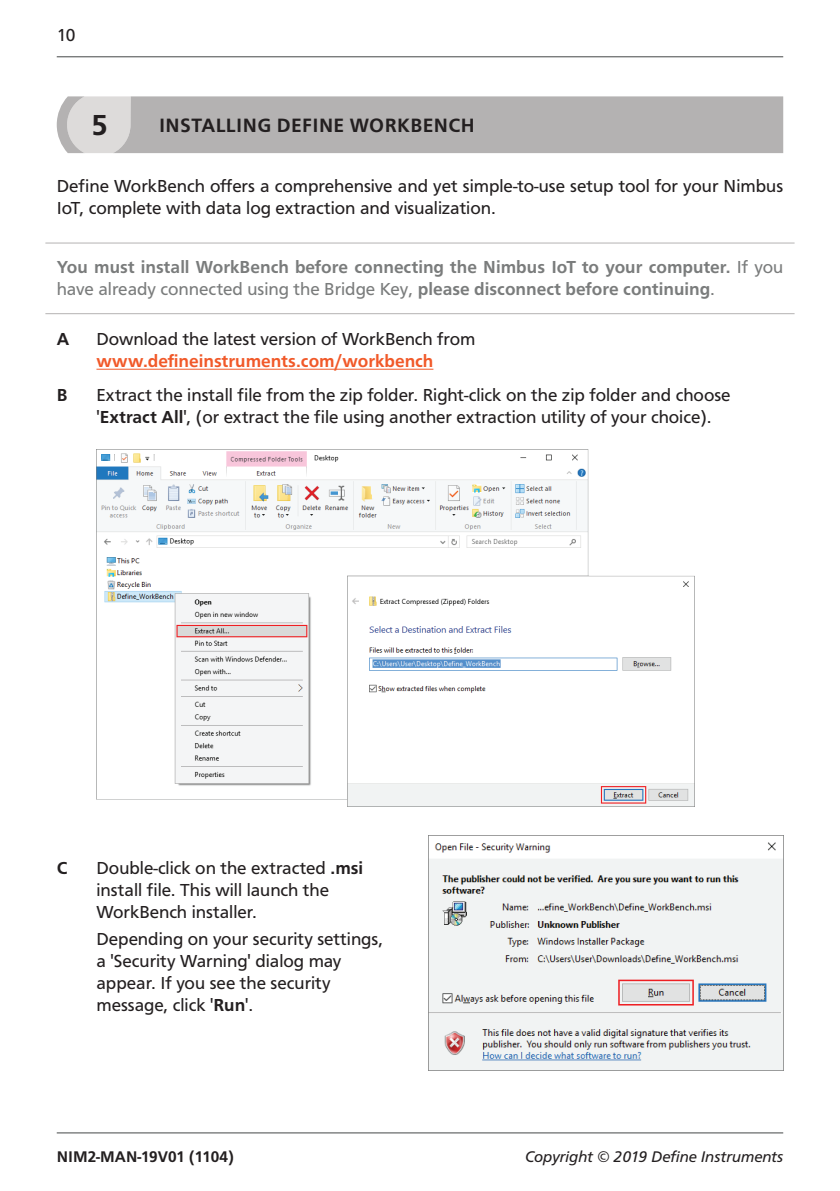
<style>
.page{position:relative;width:840px;height:1191px;background:#fff}
.page>*{position:absolute;margin:0;border:0;box-sizing:border-box;transform-origin:0 0}
.t1{font:700 30px "Carto Gothic Pro";color:#231f20}
.t2{font:700 20px "Carto Gothic Pro";letter-spacing:.02em;color:#231f20}
.t3{font:18px/22px "Carto Gothic Pro";color:#231f20}
.t4{font:700 18px/22px "Carto Gothic Pro";color:#7a7c7c}
.t5{font:700 18px "Carto Gothic Pro";color:#f15929}
.t6{font:700 18px "Carto Gothic Pro";color:#231f20}
.t7{font:italic 16px "Carto Gothic Pro";color:#231f20}
.t8{font:700 16px "Carto Gothic Pro";color:#231f20}
.s1{font-weight:400}
.s2{font-weight:700}
</style>
<div class="page">
<hr style="left:57px;top:56px;width:725px;height:1px;background:#7a7c7c">
<hr style="left:57px;top:1132px;width:725px;height:1px;background:#7a7c7c">
<svg style="left:57px;top:96px;width:725px;height:57px;background:#b8b6b6"></svg>
<hr style="left:45px;top:242px;width:749px;height:1px;background:#b4b2b2">
<hr style="left:45px;top:313px;width:749px;height:1px;background:#b4b2b2">
<hr style="left:96px;top:369px;width:337px;height:1px;background:#f15929">
<img style="left:96px;top:449px;width:597px;height:357px">
<img style="left:429px;top:835px;width:353px;height:235px">
<p class="t3" style="left:57px;top:24px;width:20px">10</p>
<h1 class="t1" style="left:91px;top:108px;width:18px">5</h1>
<p class="t2" style="left:159px;top:114px;width:317px">INSTALLING DEFINE WORKBENCH</p>
<p class="t3" style="left:57px;top:175px;width:727px">Define WorkBench offers a comprehensive and yet simple-to-use setup tool for your Nimbus<br>IoT, complete with data log extraction and visualization.</p>
<p class="t4" style="left:57px;top:256px;width:727px">You must install WorkBench before connecting the Nimbus IoT to your computer. <span class="s1">If you have already connected using the Bridge Key,</span> please disconnect before continuing<span class="s1">.</span></p>
<p class="t6" style="left:57px;top:329px;width:14px">A</p>
<p class="t3" style="left:96px;top:328px;width:380px">Download the latest version of WorkBench from</p>
<p class="t5" style="left:96px;top:351px;width:338px">www.defineinstruments.com/workbench</p>
<p class="t6" style="left:57px;top:384px;width:12px">B</p>
<p class="t3" style="left:96px;top:384px;width:635px">Extract the install file from the zip folder. Right-click on the zip folder and choose '<span class="s2">Extract All</span>', (or extract the file using another extraction utility of your choice).</p>
<p class="t6" style="left:57px;top:857px;width:12px">C</p>
<p class="t3" style="left:96px;top:856px;width:268px">Double-click on the extracted <span class="s2">.msi </span>install file. This will launch the<br>WorkBench installer.</p>
<p class="t3" style="left:96px;top:928px;width:288px">Depending on your security settings, a 'Security Warning' dialog may appear. If you see the security message, click '<span class="s2">Run</span>'.</p>
<p class="t8" style="left:57px;top:1147px;width:178px">NIM2-MAN-19V01 (1104)</p>
<p class="t7" style="left:525px;top:1147px;width:259px">Copyright © 2019 Define Instruments</p>
</div>
